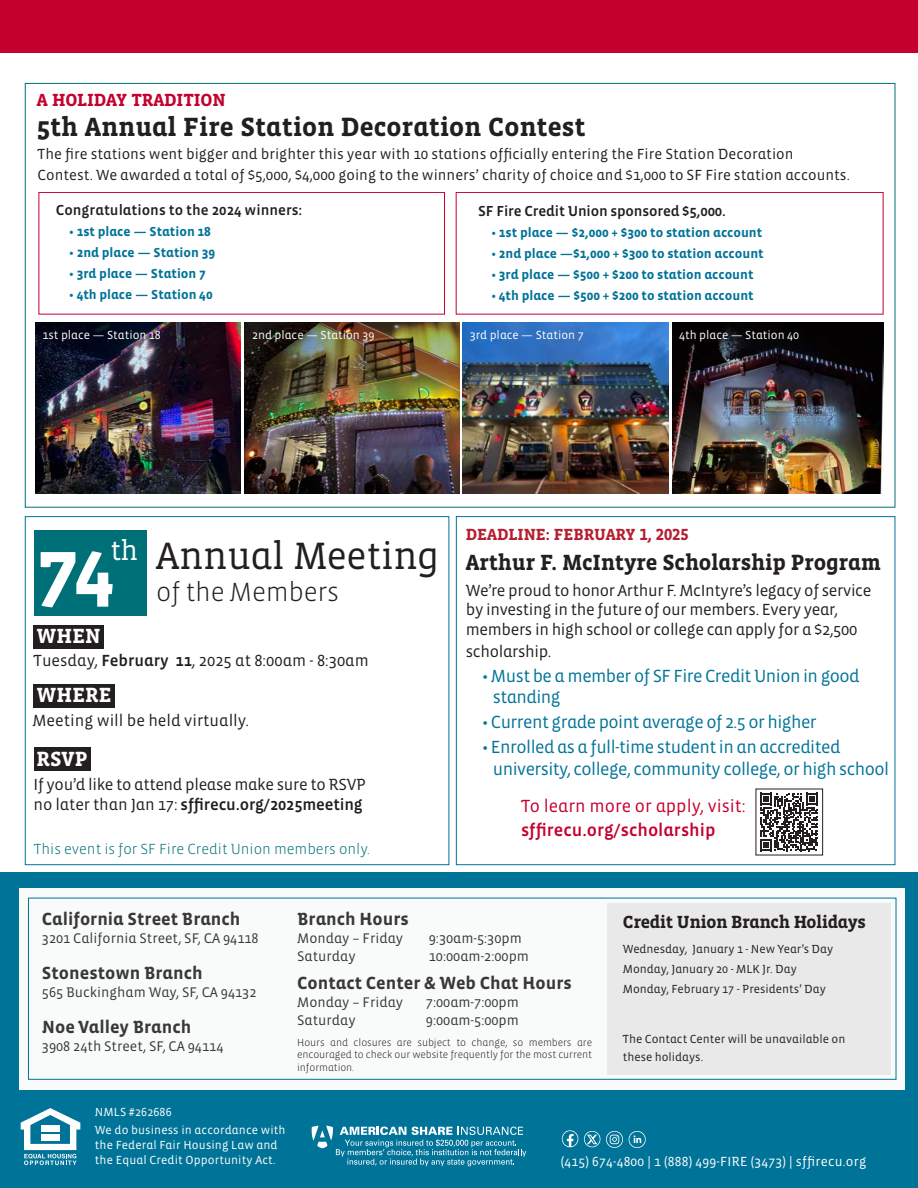
<style>
.page{position:relative;width:918px;height:1188px;background:#fff}
.page>*{position:absolute;margin:0;border:0;box-sizing:border-box;transform-origin:0 0}
.t1{font:700 81px "Vista Slab OTCE";color:#fff}
.t2{font:39px "Vista Slab OTCE";letter-spacing:-.01em;color:#231f20}
.t3{font:28.35px "Vista Slab OTCE";color:#fff}
.t4{font:700 27px "Vista Slab OTCE";color:#231f20}
.t5{font:300 27px "Vista Sans OT";letter-spacing:-.01em;color:#231f20}
.t6{font:700 22.5px "Vista Slab OTCE";letter-spacing:-.01em;color:#231f20}
.t7{font:700 21px "Vista Slab OTCE";color:#fff}
.t8{font:18px/21.6px "Vista Sans OTCE";letter-spacing:-.03em;color:#007398}
.Important_Info_Sub{font:700 18px "Vista Sans OTCE";color:#373837}
.t9{font:18px/24px "Vista Sans OTCE";color:#c5002e}
.t10{font:700 18px "Vista Slab OTCE";letter-spacing:-.02em;color:#231f20}
.t11{font:700 18px "Vista Slab OTCE";letter-spacing:-.01em;color:#c5002e}
.t12{font:16.5px/19.8px "Vista Sans OTCE";letter-spacing:-.02em;color:#231f20}
.t13{font:16.5px "Vista Sans OTCE";color:#231f20}
.t14{font:700 16.5px "Vista Slab OTCE";color:#b71e30}
.t15{font:15px "Vista Sans OTCE";color:#231f20}
.t16{font:300 15px "Vista Sans OTCE";color:#007078}
.t17{font:500 14.85px "Vista Sans OTCE";color:#231f20}
.t18{font:14.25px "Vista Sans OTCE";color:#373837}
.t19{font:13.5px "Vista Sans OTCE";letter-spacing:.015em;color:#fff}
.t20{font:700 13.35px "Vista Sans OTCE";color:#007398}
.t21{font:12px/15px "Vista Sans OTCE";letter-spacing:.01em;color:#fff}
.t22{font:12px/18px "Vista Sans OT";color:#231f20}
.t23{font:300 10.5px/12.6px "Vista Sans OTCE";letter-spacing:-.01em;color:#231f20;text-align:justify}
.s1{font-weight:500}
</style>
<div class="page">
<div style="left:0;top:873px;width:918px;height:315px;background:#007398"></div>
<div style="left:19px;top:888px;width:886px;height:202px;background:#f9fafa"></div>
<div style="left:28px;top:898px;width:868px;height:182px;border:1px solid #007398"></div>
<div style="left:0;top:0;width:918px;height:52px;background:#c5002e"></div>
<svg style="left:21px;top:1108px;width:59px;height:57px"></svg>
<div style="left:41px;top:1125px;width:18px;height:7px;background:#fff"></div>
<div style="left:41px;top:1135px;width:18px;height:6px;background:#fff"></div>
<svg style="left:311px;top:1126px;width:215px;height:40px"></svg>
<div style="left:608px;top:903px;width:283px;height:172px;background:#eae9e9"></div>
<svg style="left:562px;top:1130px;width:16px;height:17px"></svg>
<svg style="left:606px;top:1131px;width:17px;height:17px"></svg>
<svg style="left:629px;top:1131px;width:17px;height:17px"></svg>
<svg style="left:584px;top:1131px;width:16px;height:16px"></svg>
<div style="left:34px;top:684px;width:81px;height:23px;background:#231f20"></div>
<div style="left:34px;top:625px;width:70px;height:24px;background:#231f20"></div>
<div style="left:34px;top:747px;width:57px;height:24px;background:#231f20"></div>
<div style="left:34px;top:530px;width:113px;height:86px;background:#007078"></div>
<div style="left:25px;top:516px;width:424px;height:349px;border:1px solid #007398"></div>
<div style="left:456px;top:516px;width:439px;height:349px;border:1px solid #007398"></div>
<div style="left:39px;top:192px;width:406px;height:122px;border:1px solid #c5002e"></div>
<div style="left:456px;top:192px;width:427px;height:122px;border:1px solid #c5002e"></div>
<img style="left:463px;top:322px;width:206px;height:172px">
<img style="left:672px;top:322px;width:212px;height:172px">
<svg style="left:760px;top:793px;width:58px;height:58px"></svg>
<img style="left:36px;top:322px;width:205px;height:172px">
<img style="left:245px;top:322px;width:215px;height:172px">
<p class="t11" style="left:37px;top:90px;width:190px">A HOLIDAY TRADITION</p>
<p class="t4" style="left:37px;top:111px;width:550px">5th Annual Fire Station Decoration Contest</p>
<p class="t15" style="left:38px;top:146px;width:757px">The fire stations went bigger and brighter this year with 10 stations officially entering the Fire Station Decoration</p>
<p class="t15" style="left:38px;top:167px;width:814px">Contest. We awarded a total of $5,000, $4,000 going to the winners’ charity of choice and $1,000 to SF Fire station accounts.</p>
<p class="t17" style="left:56px;top:201px;width:248px">Congratulations to the 2024 winners:</p>
<p class="t20" style="left:69px;top:223px;width:143px">• 1st place — Station 18</p>
<p class="t20" style="left:69px;top:244px;width:147px">• 2nd place — Station 39</p>
<p class="t20" style="left:69px;top:265px;width:138px">• 3rd place — Station 7</p>
<p class="t20" style="left:69px;top:286px;width:145px">• 4th place — Station 40</p>
<p class="t21" style="left:43px;top:327px;width:120px">1st place — Station 18</p>
<p class="t21" style="left:252px;top:327px;width:124px">2nd place — Station 39</p>
<p class="t17" style="left:478px;top:202px;width:249px">SF Fire Credit Union sponsored $5,000.</p>
<p class="t20" style="left:492px;top:224px;width:272px">• 1st place — $2,000 + $300 to station account</p>
<p class="t20" style="left:492px;top:245px;width:274px">• 2nd place —$1,000 + $300 to station account</p>
<p class="t20" style="left:492px;top:266px;width:264px">• 3rd place — $500 + $200 to station account</p>
<p class="t20" style="left:492px;top:287px;width:264px">• 4th place — $500 + $200 to station account</p>
<p class="t21" style="left:470px;top:327px;width:115px">3rd place — Station 7</p>
<p class="t21" style="left:679px;top:327px;width:121px">4th place — Station 40</p>
<p class="t3" style="left:111px;top:534px;width:29px">th</p>
<p class="t1" style="left:38px;top:523px;width:78px">74</p>
<p class="t7" style="left:37px;top:624px;width:65px">WHEN</p>
<p class="t2" style="left:156px;top:533px;width:285px">Annual Meeting</p>
<p class="t5" style="left:156px;top:578px;width:185px">of the Members</p>
<p class="t13" style="left:34px;top:651px;width:337px">Tuesday, <span class="s1">February 11</span>, 2025 at 8:00am - 8:30am</p>
<p class="t7" style="left:37px;top:683px;width:77px">WHERE</p>
<p class="t13" style="left:32px;top:711px;width:218px">Meeting will be held virtually.</p>
<p class="t7" style="left:37px;top:747px;width:52px">RSVP</p>
<p class="t12" style="left:34px;top:774px;width:334px">If you’d like to attend please make sure to RSVP no later than Jan 17: <span class="s1">sffirecu.org/2025meeting</span></p>
<p class="t16" style="left:34px;top:840px;width:338px">This event is for SF Fire Credit Union members only.</p>
<p class="t14" style="left:466px;top:525px;width:224px">DEADLINE: FEBRUARY 1, 2025</p>
<p class="t6" style="left:466px;top:550px;width:417px">Arthur F. McIntyre Scholarship Program</p>
<p class="t12" style="left:466px;top:580px;width:407px">We’re proud to honor Arthur F. McIntyre’s legacy of service by investing in the future of our members. Every year, members in high school or college can apply for a $2,500</p>
<p class="t12" style="left:466px;top:641px;width:87px">scholarship.</p>
<p class="t8" style="left:493px;top:665px;width:368px;text-indent:-11px">• Must be a member of SF Fire Credit Union in good standing</p>
<p class="t8" style="left:482px;top:711px;width:336px">• Current grade point average of 2.5 or higher</p>
<p class="t8" style="left:493px;top:736px;width:398px;text-indent:-11px">• Enrolled as a full-time student in an accredited university, college, community college, or high school</p>
<p class="t9" style="left:521px;top:794px;width:226px">To learn more or apply, visit: <span class="s1">sffirecu.org/scholarship</span></p>
<p class="Important_Info_Sub" style="left:42px;top:908px;width:200px">California Street Branch</p>
<p class="t18" style="left:42px;top:930px;width:218px">3201 California Street, SF, CA 94118</p>
<p class="Important_Info_Sub" style="left:42px;top:962px;width:162px">Stonestown Branch</p>
<p class="t18" style="left:42px;top:984px;width:216px">565 Buckingham Way, SF, CA 94132</p>
<p class="Important_Info_Sub" style="left:42px;top:1016px;width:151px">Noe Valley Branch</p>
<p class="t18" style="left:42px;top:1038px;width:183px">3908 24th Street, SF, CA 94114</p>
<p class="Important_Info_Sub" style="left:297px;top:908px;width:113px">Branch Hours</p>
<p class="t18" style="left:297px;top:930px;width:107px">Monday – Friday</p>
<p class="t18" style="left:429px;top:930px;width:95px">9:30am-5:30pm</p>
<p class="t18" style="left:297px;top:948px;width:60px">Saturday</p>
<p class="t18" style="left:429px;top:948px;width:102px">10:00am-2:00pm</p>
<p class="Important_Info_Sub" style="left:297px;top:973px;width:276px">Contact Center &amp; Web Chat Hours</p>
<p class="t18" style="left:297px;top:994px;width:107px">Monday – Friday</p>
<p class="t18" style="left:426px;top:994px;width:95px">7:00am-7:00pm</p>
<p class="t18" style="left:297px;top:1012px;width:60px">Saturday</p>
<p class="t18" style="left:426px;top:1012px;width:95px">9:00am-5:00pm</p>
<p class="t23" style="left:297px;top:1036px;width:296px">Hours and closures are subject to change, so members are encouraged to check our website frequently for the most current information.</p>
<p class="t10" style="left:623px;top:911px;width:245px">Credit Union Branch Holidays</p>
<p class="t22" style="left:623px;top:940px;width:212px">Wednesday, January 1 - New Year’s Day</p>
<p class="t22" style="left:623px;top:960px;width:176px">Monday, January 20 - MLK Jr. Day</p>
<p class="t22" style="left:623px;top:980px;width:205px">Monday, February 17 - Presidents’ Day</p>
<p class="t22" style="left:623px;top:1030px;width:224px">The Contact Center will be unavailable on these holidays.</p>
<p class="t21" style="left:95px;top:1104px;width:78px">NMLS #262686</p>
<p class="t21" style="left:95px;top:1122px;width:192px">We do business in accordance with the Federal Fair Housing Law and the Equal Credit Opportunity Act.</p>
<p class="t19" style="left:561px;top:1154px;width:307px">(415) 674-4800 | 1 (888) 499-FIRE (3473) | sffirecu.org</p>
</div>
